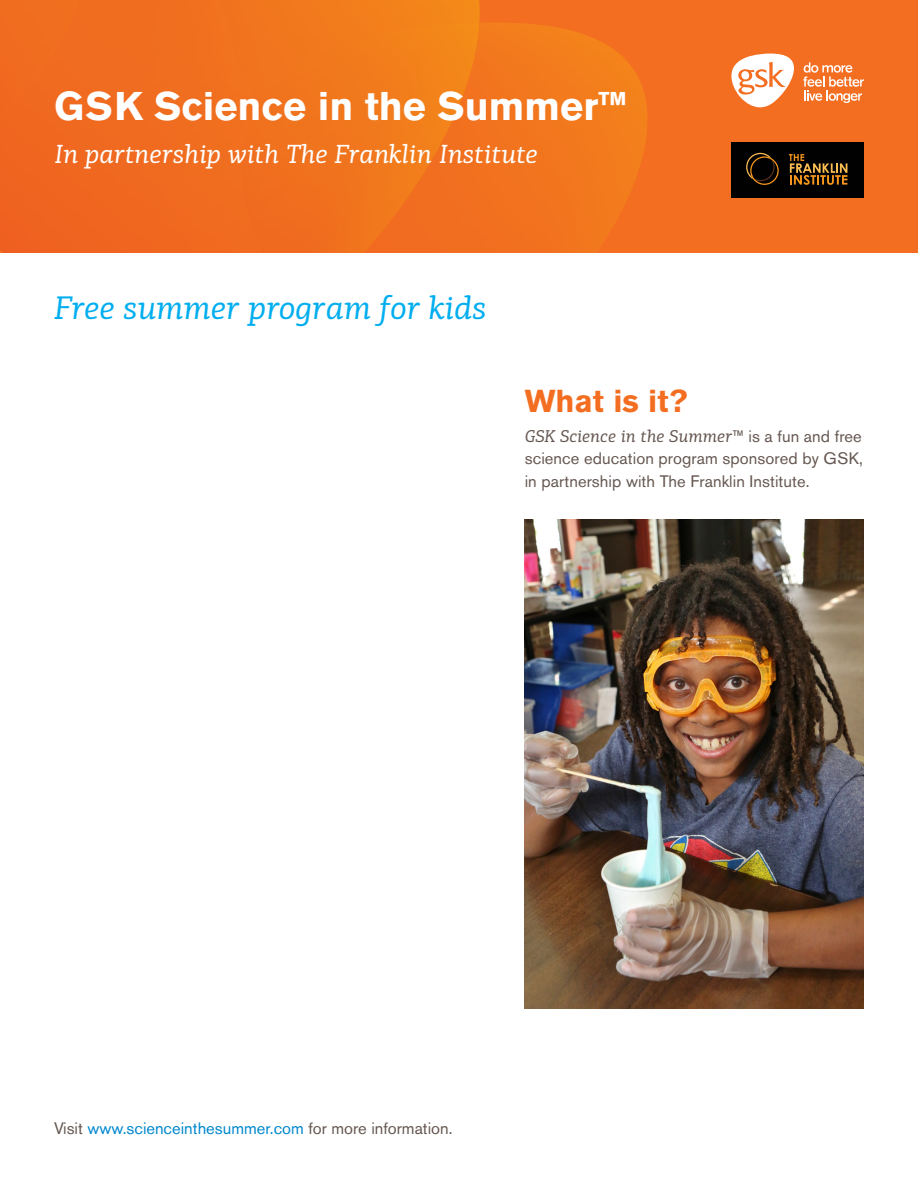
<style>
.page{position:relative;width:918px;height:1188px;background:#fff}
.page>*{position:absolute;margin:0;border:0;box-sizing:border-box;transform-origin:0 0}
.t1{font:700 39.75px "Akzidenz Grotesk Pro";color:#fff}
.t2{font:italic 33px "PF Centro Slab Pro";color:#00aeef}
.t3{font:700 31.5px "Akzidenz Grotesk Pro";color:#f36e21}
.t4{font:italic 26.55px "PF Centro Slab Pro";color:#fff}
.t5{font:italic 17.25px "PF Centro Slab Pro";letter-spacing:.005em;color:#655751}
.t6{font:16.5px/22.5px "Akzidenz Grotesk Pro";letter-spacing:.005em;color:#655751}
.t7{font:16.5px "Akzidenz Grotesk Pro";color:#0088ce}
.s1{font-family:"Akzidenz Grotesk Pro";font-style:normal;font-size:16.5px}
.s2{color:#655751}
</style>
<div class="page">
<div style="left:0;top:0;width:918px;height:253px;background:#f36e21"></div>
<svg style="left:480px;top:23px;width:167px;height:222px"></svg>
<svg style="left:0;top:0;width:480px;height:253px"></svg>
<svg style="left:803px;top:62px;width:61px;height:41px"></svg>
<svg style="left:731px;top:54px;width:63px;height:53px"></svg>
<img style="left:525px;top:520px;width:339px;height:489px">
<div style="left:731px;top:142px;width:133px;height:56px;background:#010101"></div>
<svg style="left:746px;top:153px;width:33px;height:32px"></svg>
<svg style="left:789px;top:154px;width:58px;height:31px"></svg>
<p class="t1" style="left:54px;top:80px;width:575px">GSK Science in the Summer™</p>
<p class="t4" style="left:54px;top:138px;width:485px">In partnership with The Franklin Institute</p>
<p class="t2" style="left:54px;top:287px;width:434px">Free summer program for kids</p>
<p class="t3" style="left:525px;top:381px;width:164px">What is it?</p>
<p class="t5" style="left:525px;top:425px;width:339px">GSK Science in the Summer<span class="s1">™ is a fun and free</span></p>
<p class="t6" style="left:525px;top:447px;width:340px">science education program sponsored by GSK, in partnership with The Franklin Institute.</p>
<p class="t7" style="left:54px;top:1118px;width:400px"><span class="s2">Visit</span> www.scienceinthesummer.com <span class="s2">for more information.</span></p>
</div>
